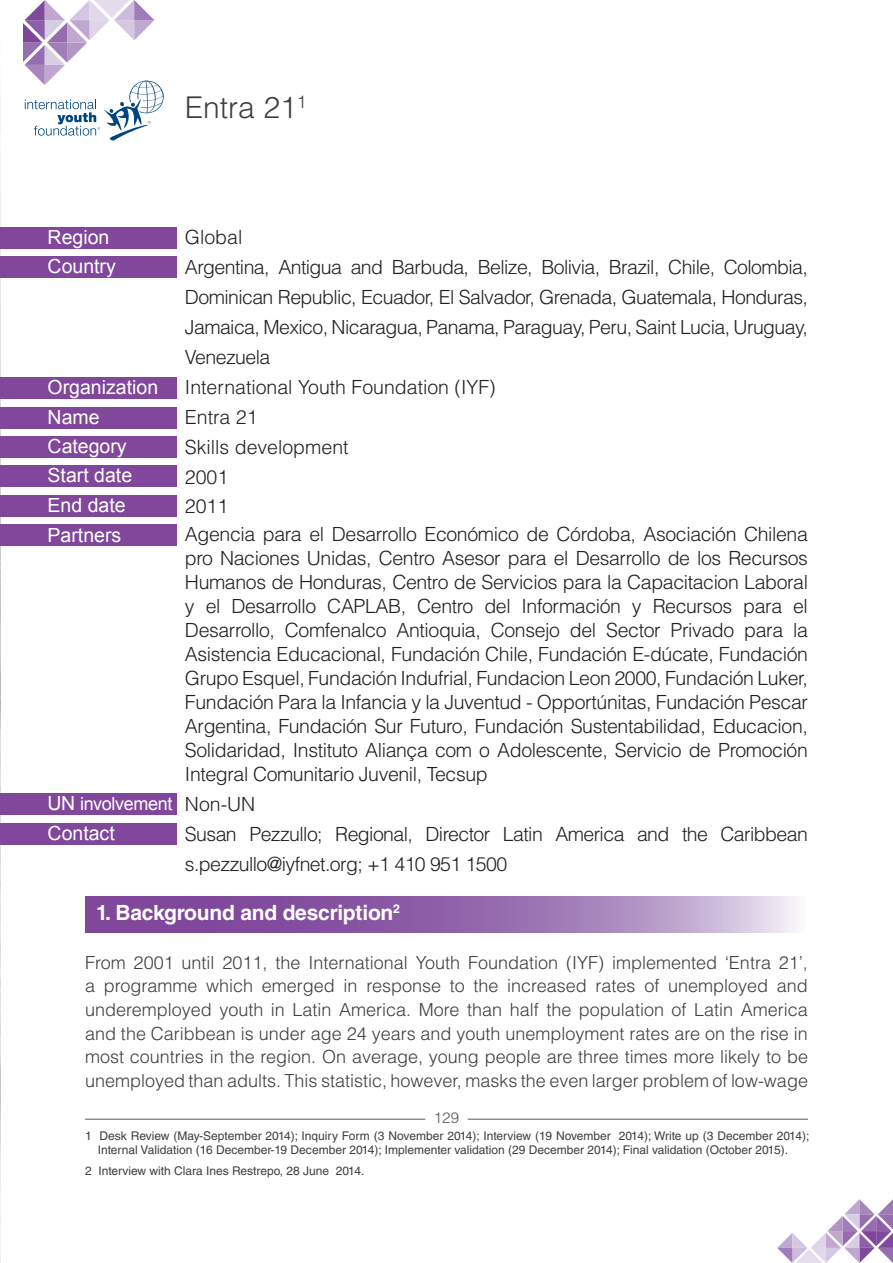
<style>
.page{position:relative;width:893px;height:1263px;background:#fff}
.page>*{position:absolute;margin:0;border:0;box-sizing:border-box;transform-origin:0 0}
.t1{font:300 30px "Helvetica LT Std";color:#3e3e3f}
.t2{font:700 21px "Helvetica LT Std";letter-spacing:-.01em;color:#fff}
.t3{font:300 19.5px/29.7px "Helvetica LT Std";letter-spacing:-.03em;color:#231f20}
.t4{font:19.5px/29.4px "Arial";color:#fff}
.t5{font:300 18px/23.7px "Helvetica LT Std";color:#3e3e3f;text-align:justify}
.t6{font:18px "Arial";letter-spacing:-.02em;color:#fff}
.t7{font:300 15px "Helvetica LT Std";color:#57585a}
.t8{font:12px/14.4px "Helvetica LT Std";color:#3e3e3f}
.s1{font-size:19.5px}
</style>
<div class="page">
<svg style="left:777px;top:1199px;width:116px;height:64px"></svg>
<hr style="left:85px;top:1119px;width:340px;height:1px;background:#57585a">
<hr style="left:468px;top:1119px;width:340px;height:1px;background:#57585a">
<img style="left:0;top:905px;width:1px;height:358px">
<svg style="left:0;top:175px;width:1px;height:730px"></svg>
<div style="left:0;top:227px;width:176px;height:22px;background:#80479b"></div>
<div style="left:0;top:378px;width:176px;height:21px;background:#80479b"></div>
<div style="left:0;top:407px;width:176px;height:21px;background:#80479b"></div>
<div style="left:0;top:436px;width:176px;height:22px;background:#80479b"></div>
<div style="left:0;top:466px;width:176px;height:21px;background:#80479b"></div>
<div style="left:0;top:794px;width:176px;height:21px;background:#80479b"></div>
<div style="left:0;top:495px;width:176px;height:21px;background:#80479b"></div>
<div style="left:0;top:524px;width:176px;height:22px;background:#80479b"></div>
<div style="left:0;top:823px;width:176px;height:21px;background:#80479b"></div>
<svg style="left:85px;top:896px;width:712px;height:36px;background:#9b72b2"></svg>
<svg style="left:0;top:0;width:164px;height:141px"></svg>
<div style="left:0;top:257px;width:176px;height:21px;background:#80479b"></div>
<h1 class="t1" style="left:185px;top:88px;width:123px">Entra 21<sup>1</sup></h1>
<p class="t4" style="left:48px;top:222px;width:63px">Region</p>
<p class="t4" style="left:48px;top:252px;width:70px">Country</p>
<p class="t4" style="left:48px;top:373px;width:112px">Organization<br>Name<br>Category<br>Start date</p>
<p class="t4" style="left:48px;top:490px;width:80px">End date</p>
<p class="t4" style="left:48px;top:521px;width:75px">Partners</p>
<p class="t6" style="left:48px;top:792px;width:126px"><span class="s1">UN</span> involvement</p>
<p class="t4" style="left:48px;top:818px;width:69px">Contact</p>
<p class="t3" style="left:185px;top:222px;width:624px">Global<br>Argentina, Antigua and Barbuda, Belize, Bolivia, Brazil, Chile, Colombia, Dominican Republic, Ecuador, El Salvador, Grenada, Guatemala, Honduras, Jamaica, Mexico, Nicaragua, Panama, Paraguay, Peru, Saint Lucia, Uruguay, Venezuela<br>International Youth Foundation (IYF)<br>Entra 21<br>Skills development<br>2001<br>2011<br>Agencia para el Desarrollo Económico de Córdoba, Asociación Chilena</p>
<p class="t3" style="left:185px;top:546px;width:624px;line-height:24px;text-align:justify">pro Naciones Unidas, Centro Asesor para el Desarrollo de los Recursos Humanos de Honduras, Centro de Servicios para la Capacitacion Laboral y el Desarrollo CAPLAB, Centro del Información y Recursos para el Desarrollo, Comfenalco Antioquia, Consejo del Sector Privado para la Asistencia Educacional, Fundación Chile, Fundación E-dúcate, Fundación Grupo Esquel, Fundación Indufrial, Fundacion Leon 2000, Fundación Luker, Fundación Para la Infancia y la Juventud - Opportúnitas, Fundación Pescar Argentina, Fundación Sur Futuro, Fundación Sustentabilidad, Educacion, Solidaridad, Instituto Aliança com o Adolescente, Servicio de Promoción Integral Comunitario Juvenil, Tecsup</p>
<p class="t3" style="left:185px;top:789px;width:624px">Non-UN<br>Susan Pezzullo; Regional, Director Latin America and the Caribbean s.pezzullo@iyfnet.org; +1 410 951 1500</p>
<p class="t2" style="left:96px;top:900px;width:305px">1. Background and description<sup>2</sup></p>
<p class="t5" style="left:85px;top:950px;width:724px">From 2001 until 2011, the International Youth Foundation (IYF) implemented ‘Entra 21’, a programme which emerged in response to the increased rates of unemployed and underemployed youth in Latin America. More than half the population of Latin America and the Caribbean is under age 24 years and youth unemployment rates are on the rise in most countries in the region. On average, young people are three times more likely to be unemployed than adults. This statistic, however, masks the even larger problem of low-wage</p>
<p class="t7" style="left:434px;top:1109px;width:27px">129</p>
<p class="t8" style="left:98px;top:1128px;width:713px;text-indent:-13px">1 Desk Review (May-September 2014); Inquiry Form (3 November 2014); Interview (19 November 2014); Write up (3 December 2014);<br>Internal Validation (16 December-19 December 2014); Implementer validation (29 December 2014); Final validation (October 2015).</p>
<p class="t8" style="left:85px;top:1163px;width:281px">2 Interview with Clara Ines Restrepo, 28 June 2014.</p>
</div>
